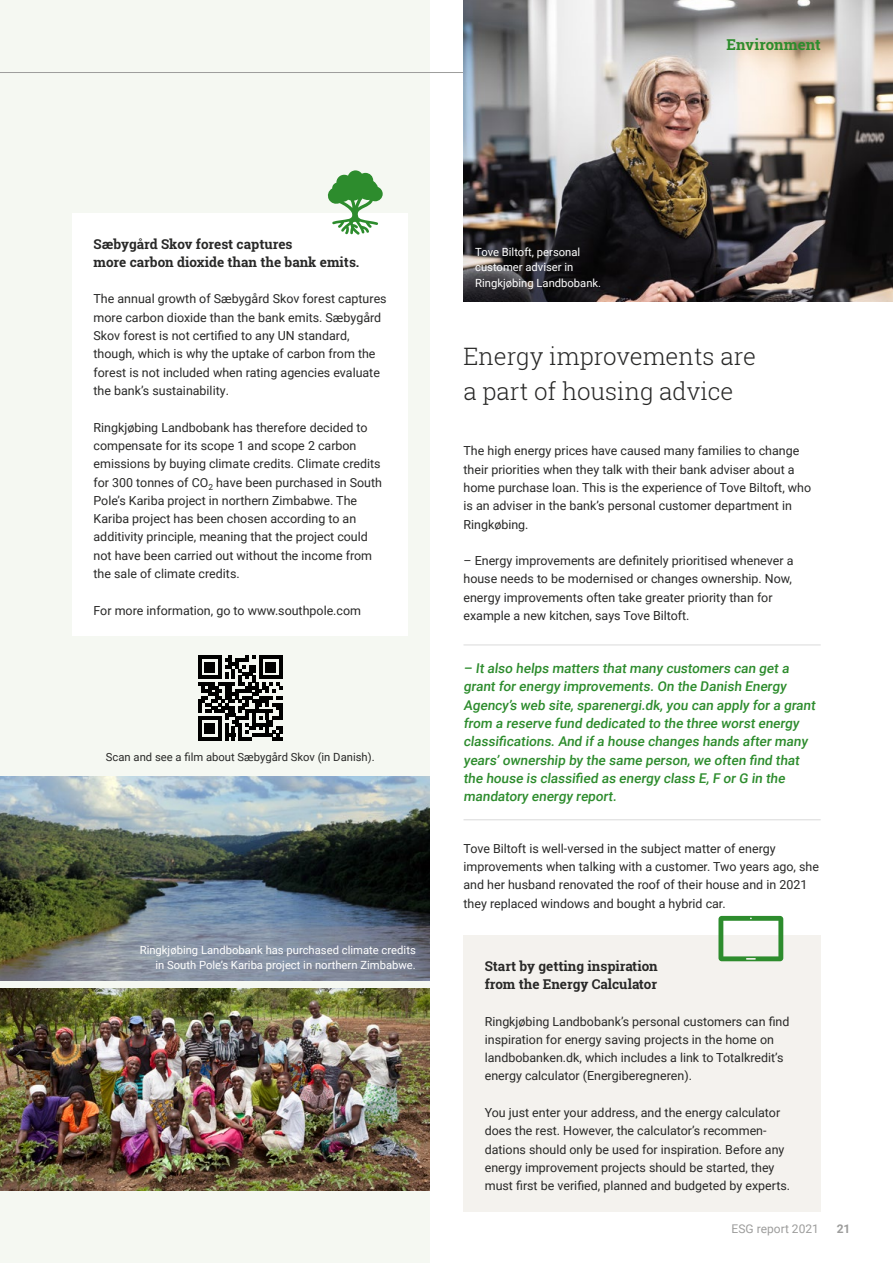
<style>
.page{position:relative;width:893px;height:1263px;background:#fff}
.page>*{position:absolute;margin:0;border:0;box-sizing:border-box;transform-origin:0 0}
.t1{font:300 24px/34.5px "Roboto Slab";color:#282827}
.t2{font:700 15px "Roboto Slab";color:#2d8c2d}
.t3{font:500 13.5px/18.3px "Roboto";color:#2d8c2d}
.t4{font:700 13.5px/18.3px "Roboto Slab";color:#282827}
.t5{font:12.45px/18.3px "Roboto";color:#282827}
.t6{font:12px "Roboto";color:#9d9d9c}
.t7{font:700 12px "Roboto";color:#9d9d9c}
.t8{font:11.25px/15.8px "Roboto";color:#fff;text-align:right}
.t9{font:11.25px "Roboto";color:#282827}
</style>
<div class="page">
<div style="left:0;top:0;width:429px;height:1263px;background:#f5f8f2"></div>
<img style="left:0;top:777px;width:429px;height:204px">
<div style="left:72px;top:213px;width:336px;height:423px;background:#fff"></div>
<svg style="left:328px;top:170px;width:55px;height:65px"></svg>
<hr style="left:463px;top:819px;width:358px;height:1px;background:#dadada">
<hr style="left:463px;top:644px;width:358px;height:1px;background:#dadada">
<img style="left:0;top:988px;width:429px;height:203px">
<div style="left:463px;top:935px;width:358px;height:276px;background:#f4f2ee"></div>
<svg style="left:718px;top:916px;width:65px;height:45px"></svg>
<svg style="left:198px;top:655px;width:85px;height:85px"></svg>
<hr style="left:198px;top:737px;width:24px;height:3px;background:#000">
<div style="left:205px;top:723px;width:10px;height:10px;background:#000"></div>
<hr style="left:0;top:72px;width:893px;height:1px;background:#9d9d9c">
<img style="left:463px;top:0;width:430px;height:302px">
<p class="t2" style="left:727px;top:34px;width:96px">Environment</p>
<p class="t4" style="left:94px;top:234px;width:267px">Sæbygård Skov forest captures<br>more carbon dioxide than the bank emits.</p>
<p class="t5" style="left:94px;top:289px;width:295px">The annual growth of Sæbygård Skov forest captures more carbon dioxide than the bank emits. Sæbygård Skov forest is not certified to any UN standard, though, which is why the uptake of carbon from the forest is not included when rating agencies evaluate the bank’s sustainability.</p>
<p class="t5" style="left:94px;top:418px;width:290px">Ringkjøbing Landbobank has therefore decided to compensate for its scope 1 and scope 2 carbon emissions by buying climate credits. Climate credits for 300 tonnes of CO<sub>2</sub> have been purchased in South Pole’s Kariba project in northern Zimbabwe. The Kariba project has been chosen according to an additivity principle, meaning that the project could not have been carried out without the income from the sale of climate credits.</p>
<p class="t5" style="left:94px;top:601px;width:269px">For more information, go to www.southpole.com</p>
<p class="t9" style="left:106px;top:749px;width:270px">Scan and see a film about Sæbygård Skov (in Danish).</p>
<p class="t8" style="left:140px;top:941px;width:278px">Ringkjøbing Landbobank has purchased climate credits in South Pole’s Kariba project in northern Zimbabwe.</p>
<p class="t8" style="left:475px;top:243px;width:128px;text-align:left">Tove Biltoft, personal customer adviser in<br>Ringkjøbing Landbobank.</p>
<h1 class="t1" style="left:463px;top:339px;width:294px">Energy improvements are a part of housing advice</h1>
<p class="t5" style="left:463px;top:441px;width:349px">The high energy prices have caused many families to change their priorities when they talk with their bank adviser about a home purchase loan. This is the experience of Tove Biltoft, who is an adviser in the bank’s personal customer department in Ringkøbing.</p>
<p class="t5" style="left:463px;top:551px;width:331px">– Energy improvements are definitely prioritised whenever a house needs to be modernised or changes ownership. Now, energy improvements often take greater priority than for example a new kitchen, says Tove Biltoft.</p>
<p class="t3" style="left:463px;top:659px;width:355px">– It also helps matters that many customers can get a grant for energy improvements. On the Danish Energy Agency’s web site, sparenergi.dk, you can apply for a grant from a reserve fund dedicated to the three worst energy classifications. And if a house changes hands after many years’ ownership by the same person, we often find that the house is classified as energy class E, F or G in the mandatory energy report.</p>
<p class="t5" style="left:463px;top:839px;width:357px">Tove Biltoft is well-versed in the subject matter of energy improvements when talking with a customer. Two years ago, she and her husband renovated the roof of their house and in 2021 they replaced windows and bought a hybrid car.</p>
<p class="t4" style="left:485px;top:956px;width:175px">Start by getting inspiration from the Energy Calculator</p>
<p class="t5" style="left:485px;top:1011px;width:306px">Ringkjøbing Landbobank’s personal customers can find inspiration for energy saving projects in the home on landbobanken.dk, which includes a link to Totalkredit’s energy calculator (Energiberegneren).</p>
<p class="t5" style="left:485px;top:1103px;width:307px">You just enter your address, and the energy calculator does the rest. However, the calculator’s recommen&shy;dations should only be used for inspiration. Before any energy improvement projects should be started, they must first be verified, planned and budgeted by experts.</p>
<p class="t6" style="left:732px;top:1220px;width:89px">ESG report 2021</p>
<p class="t7" style="left:837px;top:1220px;width:15px">21</p>
</div>
